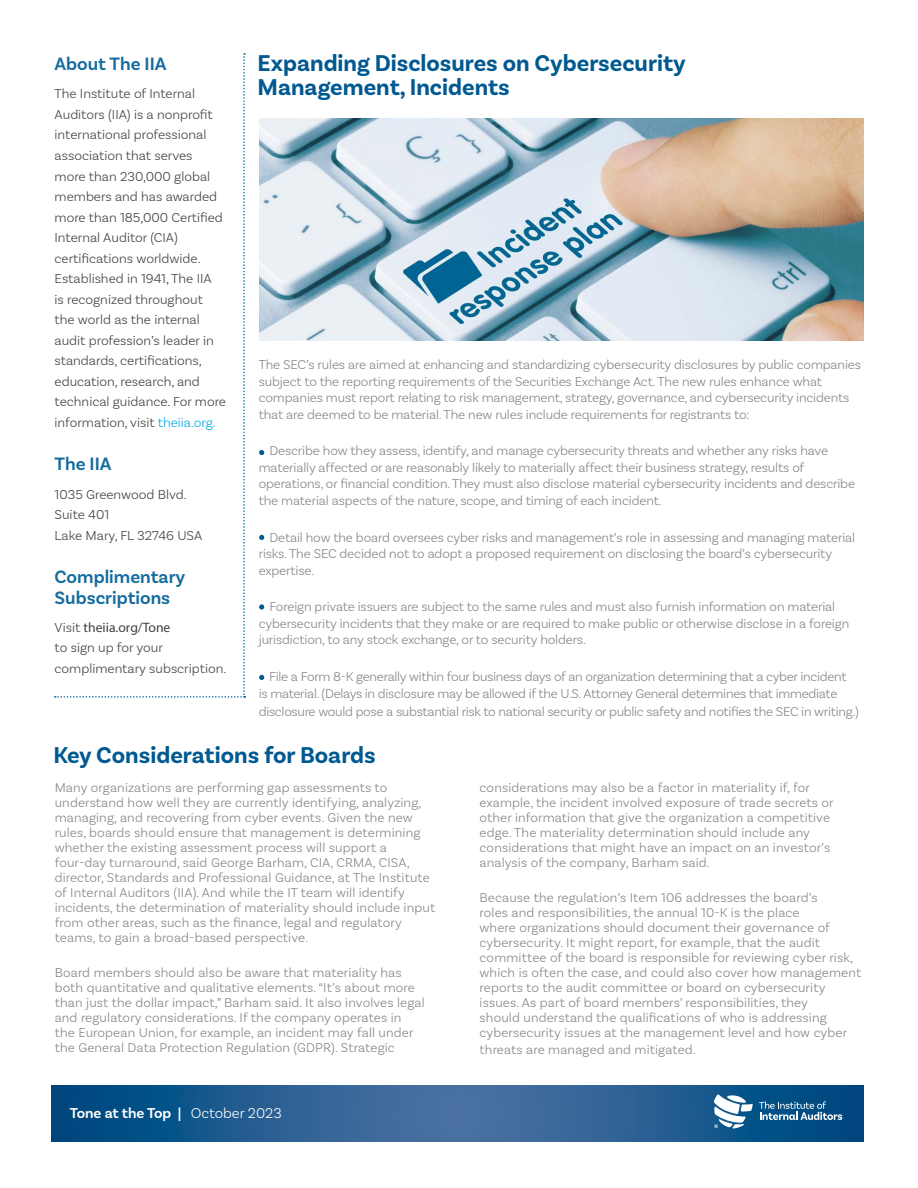
<style>
.page{position:relative;width:918px;height:1188px;background:#fff}
.page>*{position:absolute;margin:0;border:0;box-sizing:border-box;transform-origin:0 0}
.t1{font:700 24px/24px "Basic Sans";color:#005990}
.t2{font:600 18.75px/20.5px "Basic Sans";color:#156b9e}
.t3{font:600 15px "Basic Sans";color:#fff}
.t4{font:300 13.65px/20.5px "Basic Sans";color:#414042}
.t5{font:13.65px "Myriad Pro";color:#414042}
.t6{font:300 13.5px/15px "Basic Sans";letter-spacing:-.005em;color:#848681}
.s1{color:#00abe6}
.s2{font-family:"Basic Sans";font-weight:300}
.s3{font-weight:300}
</style>
<div class="page">
<svg style="left:52px;top:1085px;width:812px;height:57px;background:#245d91"></svg>
<svg style="left:714px;top:1094px;width:39px;height:34px"></svg>
<svg style="left:759px;top:1101px;width:83px;height:19px;background:#447ba3"></svg>
<svg style="left:55px;top:53px;width:190px;height:645px"></svg>
<svg style="left:259px;top:450px;width:5px;height:5px"></svg>
<svg style="left:259px;top:535px;width:5px;height:5px"></svg>
<svg style="left:259px;top:675px;width:5px;height:5px"></svg>
<svg style="left:259px;top:604px;width:5px;height:6px"></svg>
<img style="left:259px;top:119px;width:605px;height:222px">
<h2 class="t2" style="left:55px;top:54px;width:114px">About The IIA</h2>
<p class="t4" style="left:55px;top:83px;width:173px">The Institute of Internal<br>Auditors (IIA) is a nonprofit international professional association that serves more than 230,000 global members and has awarded more than 185,000 Certified<br>Internal Auditor (CIA) certifications worldwide.<br>Established in 1941, The IIA<br>is recognized throughout the world as the internal audit profession’s leader in standards, certifications, education, research, and technical guidance. For more information, visit <span class="s1">theiia.org.</span></p>
<h2 class="t2" style="left:55px;top:454px;width:58px">The IIA</h2>
<p class="t4" style="left:55px;top:484px;width:149px">1035 Greenwood Blvd.<br>Suite 401<br>Lake Mary, FL 32746 USA</p>
<h2 class="t2" style="left:55px;top:567px;width:132px">Complimentary<br>Subscriptions</h2>
<p class="t5" style="left:55px;top:619px;width:117px"><span class="s2">Visit</span> theiia.org/Tone</p>
<p class="t4" style="left:55px;top:637px;width:173px">to sign up for your complimentary subscription.</p>
<h1 class="t1" style="left:258px;top:51px;width:430px">Expanding Disclosures on Cybersecurity<br>Management, Incidents</h1>
<p class="t6" style="left:259px;top:356px;width:604px;line-height:16.5px">The SEC’s rules are aimed at enhancing and standardizing cybersecurity disclosures by public companies subject to the reporting requirements of the Securities Exchange Act. The new rules enhance what companies must report relating to risk management, strategy, governance, and cybersecurity incidents that are deemed to be material. The new rules include requirements for registrants to:</p>
<p class="t6" style="left:259px;top:442px;width:598px;line-height:16.5px">• Describe how they assess, identify, and manage cybersecurity threats and whether any risks have materially affected or are reasonably likely to materially affect their business strategy, results of operations, or financial condition. They must also disclose material cybersecurity incidents and describe the material aspects of the nature, scope, and timing of each incident.</p>
<p class="t6" style="left:259px;top:529px;width:598px;line-height:16.5px">• Detail how the board oversees cyber risks and management’s role in assessing and managing material risks. The SEC decided not to adopt a proposed requirement on disclosing the board’s cybersecurity expertise.</p>
<p class="t6" style="left:259px;top:598px;width:592px;line-height:16.5px">• Foreign private issuers are subject to the same rules and must also furnish information on material cybersecurity incidents that they make or are required to make public or otherwise disclose in a foreign jurisdiction, to any stock exchange, or to security holders.</p>
<p class="t6" style="left:259px;top:668px;width:589px;line-height:16.5px">• File a Form 8-K generally within four business days of an organization determining that a cyber incident is material. (Delays in disclosure may be allowed if the U.S. Attorney General determines that immediate</p>
<p class="t6" style="left:259px;top:703px;width:602px">disclosure would pose a substantial risk to national security or public safety and notifies the SEC in writing.)</p>
<h1 class="t1" style="left:53px;top:744px;width:324px">Key Considerations for Boards</h1>
<p class="t6" style="left:55px;top:780px;width:382px">Many organizations are performing gap assessments to understand how well they are currently identifying, analyzing, managing, and recovering from cyber events. Given the new rules, boards should ensure that management is determining whether the existing assessment process will support a four-day turnaround, said George Barham, CIA, CRMA, CISA, director, Standards and Professional Guidance, at The Institute of Internal Auditors (IIA). And while the IT team will identify incidents, the determination of materiality should include input from other areas, such as the finance, legal and regulatory teams, to gain a broad-based perspective.</p>
<p class="t6" style="left:55px;top:965px;width:372px">Board members should also be aware that materiality has both quantitative and qualitative elements. “It’s about more than just the dollar impact,” Barham said. It also involves legal and regulatory considerations. If the company operates in the European Union, for example, an incident may fall under the General Data Protection Regulation (GDPR). Strategic</p>
<p class="t3" style="left:70px;top:1104px;width:213px">Tone at the Top | <span class="s3">October 2023</span></p>
<p class="t6" style="left:480px;top:780px;width:356px">considerations may also be a factor in materiality if, for example, the incident involved exposure of trade secrets or other information that give the organization a competitive edge. The materiality determination should include any considerations that might have an impact on an investor’s analysis of the company, Barham said.</p>
<p class="t6" style="left:480px;top:890px;width:383px">Because the regulation’s Item 106 addresses the board’s<br>roles and responsibilities, the annual 10-K is the place<br>where organizations should document their governance of cybersecurity. It might report, for example, that the audit committee of the board is responsible for reviewing cyber risk, which is often the case, and could also cover how management reports to the audit committee or board on cybersecurity issues. As part of board members’ responsibilities, they<br>should understand the qualifications of who is addressing cybersecurity issues at the management level and how cyber</p>
<p class="t6" style="left:480px;top:1041px;width:218px">threats are managed and mitigated.</p>
</div>
